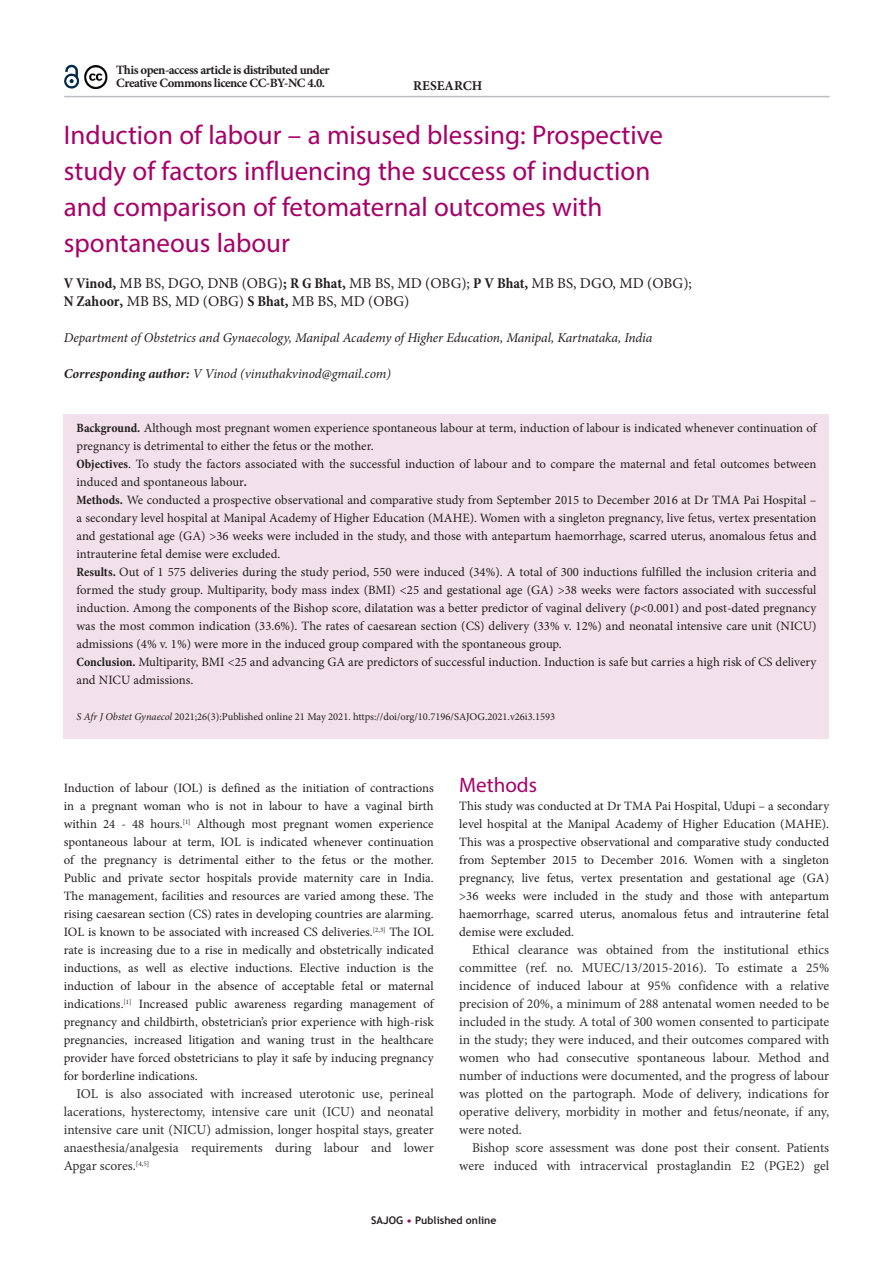
<style>
.page{position:relative;width:893px;height:1263px;background:#fff}
.page>*{position:absolute;margin:0;border:0;box-sizing:border-box;transform-origin:0 0}
.A_HEAD{font:27px/36px "Myriad Pro";color:#a70169}
.B_HEAD{font:21px "Myriad Pro";color:#a70169}
.AUTHORS_NAME{font:15px/18px "Minion Pro";color:#231f20}
.BODY_TEXT_INDENT{font:13.5px/18px "Minion Pro";color:#312f30;text-align:justify}
.AUTHOR_DETAILS{font:italic 13.5px "Minion Pro";letter-spacing:-.005em;color:#231f20}
.CORRESPONDING_AUTHOR{font:italic 13.5px "Minion Pro";letter-spacing:-.01em;color:#231f20}
.t1{font:700 13.5px "Minion Pro";color:#231f20}
.BODY_TEXT_1ST_PARAGR{font:12.75px/18px "Minion Pro";color:#231f20;text-align:justify}
.BODY_TEXT_1ST_PARAGR-2{font:700 12.75px/13.5px "Minion Pro";letter-spacing:-.04em;color:#231f20}
.CITELINE{font:10.5px "Minion Pro";color:#231f20}
.t2{font:700 10.5px "Trebuchet MS";color:#231f20}
.s1{font-weight:700;font-stretch:condensed}
.s2{font-weight:700}
.s3{font-style:italic}
.s4{color:#a70169}
</style>
<div class="page">
<hr style="left:64px;top:96px;width:766px;height:1px;background:#bcbdc0">
<div style="left:64px;top:414px;width:765px;height:324px;background:#f2e1ea"></div>
<svg style="left:64px;top:64px;width:16px;height:25px"></svg>
<img style="left:84px;top:65px;width:24px;height:23px">
<p class="BODY_TEXT_1ST_PARAGR-2" style="left:116px;top:63px;width:215px">This open-access article is distributed under<br>Creative Commons licence CC-BY-NC 4.0.</p>
<p class="t1" style="left:413px;top:76px;width:71px">RESEARCH</p>
<h1 class="A_HEAD" style="left:64px;top:117px;width:601px">Induction of labour – a misused blessing: Prospective study of factors influencing the success of induction and comparison of fetomaternal outcomes with spontaneous labour</h1>
<p class="AUTHORS_NAME" style="left:64px;top:274px;width:630px"><span class="s1">V Vinod</span><span class="s2">,</span> MB BS, DGO, DNB (OBG)<span class="s2">;</span> <span class="s1">R G Bhat</span><span class="s2">,</span> MB BS, MD (OBG); <span class="s1">P V Bhat</span><span class="s2">,</span> MB BS, DGO, MD (OBG);<br><span class="s1">N Zahoor</span><span class="s2">,</span> MB BS, MD (OBG) <span class="s1">S Bhat</span><span class="s2">,</span> MB BS, MD (OBG)</p>
<p class="AUTHOR_DETAILS" style="left:64px;top:328px;width:590px">Department of Obstetrics and Gynaecology, Manipal Academy of Higher Education, Manipal, Kartnataka, India</p>
<p class="CORRESPONDING_AUTHOR" style="left:64px;top:364px;width:329px"><span class="s2">Corresponding author:</span> V Vinod (vinuthakvinod@gmail.com)</p>
<p class="BODY_TEXT_1ST_PARAGR" style="left:77px;top:419px;width:741px"><span class="s1">Background.</span> Although most pregnant women experience spontaneous labour at term, induction of labour is indicated whenever continuation of pregnancy is detrimental to either the fetus or the mother.</p>
<p class="BODY_TEXT_1ST_PARAGR" style="left:77px;top:455px;width:741px"><span class="s1">Objectives</span>. To study the factors associated with the successful induction of labour and to compare the maternal and fetal outcomes between induced and spontaneous labour<span class="s1">.</span></p>
<p class="BODY_TEXT_1ST_PARAGR" style="left:77px;top:491px;width:741px"><span class="s1">Methods.</span> We conducted a prospective observational and comparative study from September 2015 to December 2016 at Dr TMA Pai Hospital – a secondary level hospital at Manipal Academy of Higher Education (MAHE). Women with a singleton pregnancy, live fetus, vertex presentation and gestational age (GA) &gt;36 weeks were included in the study, and those with antepartum haemorrhage, scarred uterus, anomalous fetus and intrauterine fetal demise were excluded.</p>
<p class="BODY_TEXT_1ST_PARAGR" style="left:77px;top:563px;width:741px"><span class="s1">Results.</span> Out of 1 575 deliveries during the study period, 550 were induced (34%). A total of 300 inductions fulfilled the inclusion criteria and formed the study group. Multiparity, body mass index (BMI) &lt;25 and gestational age (GA) &gt;38 weeks were factors associated with successful induction. Among the components of the Bishop score, dilatation was a better predictor of vaginal delivery (<span class="s3">p</span>&lt;0.001) and post-dated pregnancy was the most common indication (33.6%). The rates of caesarean section (CS) delivery (33% v. 12%) and neonatal intensive care unit (NICU) admissions (4% v. 1%) were more in the induced group compared with the spontaneous group.</p>
<p class="BODY_TEXT_1ST_PARAGR" style="left:77px;top:653px;width:741px"><span class="s1">Conclusion.</span> Multiparity, BMI &lt;25 and advancing GA are predictors of successful induction. Induction is safe but carries a high risk of CS delivery and NICU admissions.</p>
<p class="CITELINE" style="left:77px;top:710px;width:480px"><span class="s3">S Afr J Obstet Gynaecol</span> 2021;26(3):Published online 21 May 2021. https://doi/org/10.7196/SAJOG.2021.v26i3.1593</p>
<p class="BODY_TEXT_1ST_PARAGR" style="left:64px;top:779px;width:371px">Induction of labour (IOL) is defined as the initiation of contractions in a pregnant woman who is not in labour to have a vaginal birth within 24 - 48 hours.<sup>[1]</sup> Although most pregnant women experience spontaneous labour at term, IOL is indicated whenever continuation of the pregnancy is detrimental either to the fetus or the mother.<br>Public and private sector hospitals provide maternity care in India.<br>The management, facilities and resources are varied among these. The rising caesarean section (CS) rates in developing countries are alarming.<br>IOL is known to be associated with increased CS deliveries.<sup>[2,3]</sup> The IOL rate is increasing due to a rise in medically and obstetrically indicated inductions, as well as elective inductions. Elective induction is the induction of labour in the absence of acceptable fetal or maternal indications.<sup>[1]</sup> Increased public awareness regarding management of pregnancy and childbirth, obstetrician’s prior experience with high-risk pregnancies, increased litigation and waning trust in the healthcare provider have forced obstetricians to play it safe by inducing pregnancy for borderline indications.</p>
<p class="BODY_TEXT_INDENT" style="left:64px;top:1085px;width:371px;text-indent:13px">IOL is also associated with increased uterotonic use, perineal lacerations, hysterectomy, intensive care unit (ICU) and neonatal intensive care unit (NICU) admission, longer hospital stays, greater anaesthesia/analgesia requirements during labour and lower Apgar scores.<sup>[4,5]</sup></p>
<h2 class="B_HEAD" style="left:459px;top:772px;width:79px">Methods</h2>
<p class="BODY_TEXT_1ST_PARAGR" style="left:459px;top:797px;width:371px">This study was conducted at Dr TMA Pai Hospital, Udupi – a secondary level hospital at the Manipal Academy of Higher Education (MAHE).<br>This was a prospective observational and comparative study conducted from September 2015 to December 2016. Women with a singleton pregnancy, live fetus, vertex presentation and gestational age (GA) &gt;36 weeks were included in the study and those with antepartum haemorrhage, scarred uterus, anomalous fetus and intrauterine fetal demise were excluded.</p>
<p class="BODY_TEXT_INDENT" style="left:459px;top:941px;width:371px;text-indent:13px">Ethical clearance was obtained from the institutional ethics committee (ref. no. MUEC/13/2015-2016). To estimate a 25% incidence of induced labour at 95% confidence with a relative precision of 20%, a minimum of 288 antenatal women needed to be included in the study. A total of 300 women consented to participate in the study; they were induced, and their outcomes compared with women who had consecutive spontaneous labour. Method and number of inductions were documented, and the progress of labour was plotted on the partograph. Mode of delivery, indications for operative delivery, morbidity in mother and fetus/neonate, if any, were noted.</p>
<p class="BODY_TEXT_INDENT" style="left:459px;top:1139px;width:371px;text-align:right">Bishop score assessment was done post their consent. Patients were induced with intracervical prostaglandin E2 (PGE2) gel</p>
<p class="t2" style="left:371px;top:1214px;width:127px">SAJOG <span class="s4">•</span> Published online</p>
</div>
